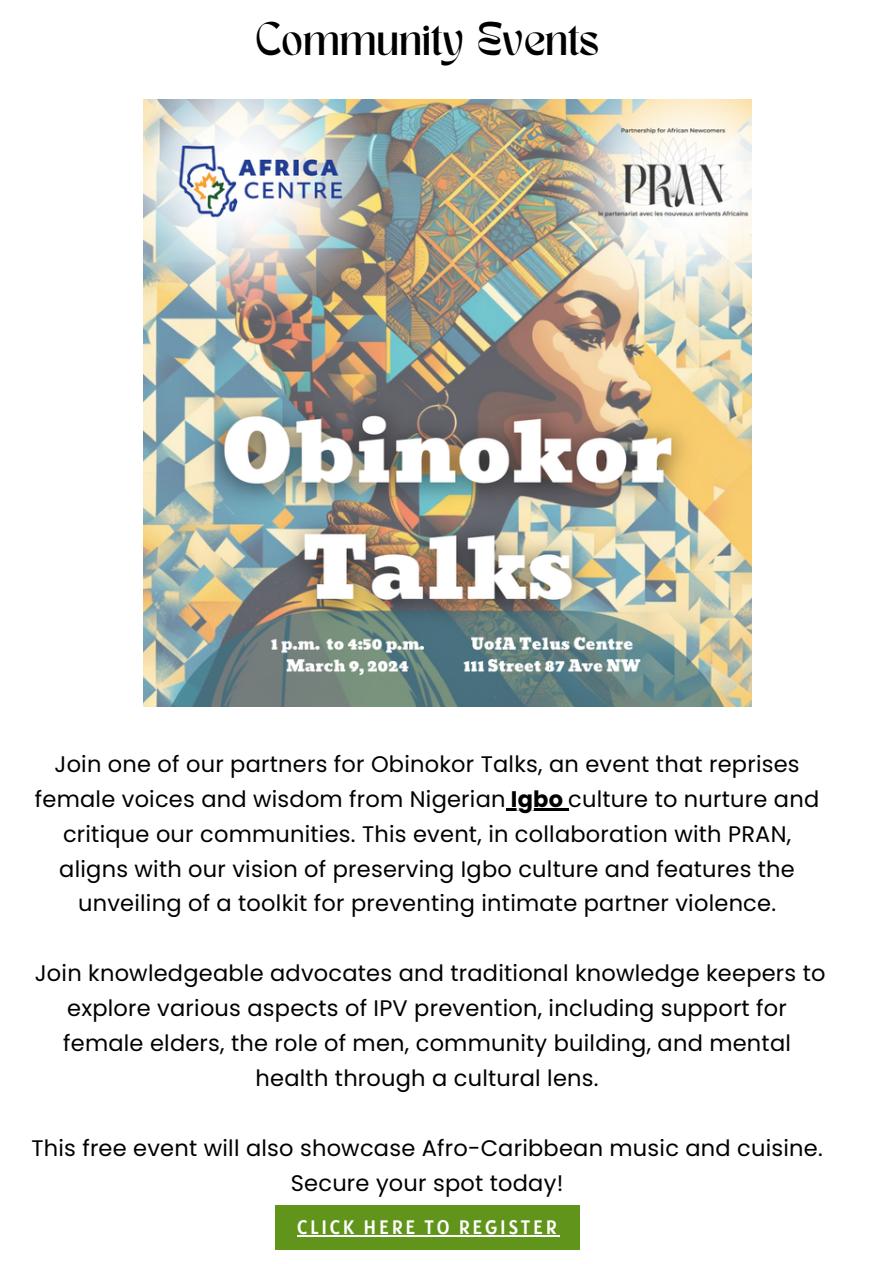
<style>
.page{position:relative;width:894px;height:1264px;background:#fff}
.page>*{position:absolute;margin:0;border:0;box-sizing:border-box;transform-origin:0 0}
.t1{font:33px "TANMERINGUE";color:#000}
.t2{font:22.5px/34.8px "Poppins";letter-spacing:.01em;color:#000;text-align:center}
.t3{font:19.35px "Alatsi";letter-spacing:.14em;color:#fff}
.s1{font-weight:700}
</style>
<div class="page">
<div style="left:275px;top:1205px;width:304px;height:45px;background:#60941a"></div>
<img style="left:143px;top:99px;width:607px;height:608px">
<hr style="left:505px;top:808px;width:63px;height:2px;background:#000">
<hr style="left:297px;top:1235px;width:262px;height:1px;background:#fff">
<h1 class="t1" style="left:255px;top:22px;width:345px">Community Events</h1>
<p class="t2" style="left:35px;top:746px;width:785px">Join one of our partners for Obinokor Talks, an event that reprises female voices and wisdom from Nigerian <span class="s1">Igbo</span> culture to nurture and critique our communities. This event, in collaboration with PRAN, aligns with our vision of preserving Igbo culture and features the unveiling of a toolkit for preventing intimate partner violence.</p>
<p class="t2" style="left:35px;top:955px;width:792px">Join knowledgeable advocates and traditional knowledge keepers to explore various aspects of IPV prevention, including support for female elders, the role of men, community building, and mental health through a cultural lens.</p>
<p class="t2" style="left:31px;top:1130px;width:792px">This free event will also showcase Afro-Caribbean music and cuisine.<br>Secure your spot today!</p>
<p class="t3" style="left:297px;top:1214px;width:261px">CLICK HERE TO REGISTER</p>
</div>
